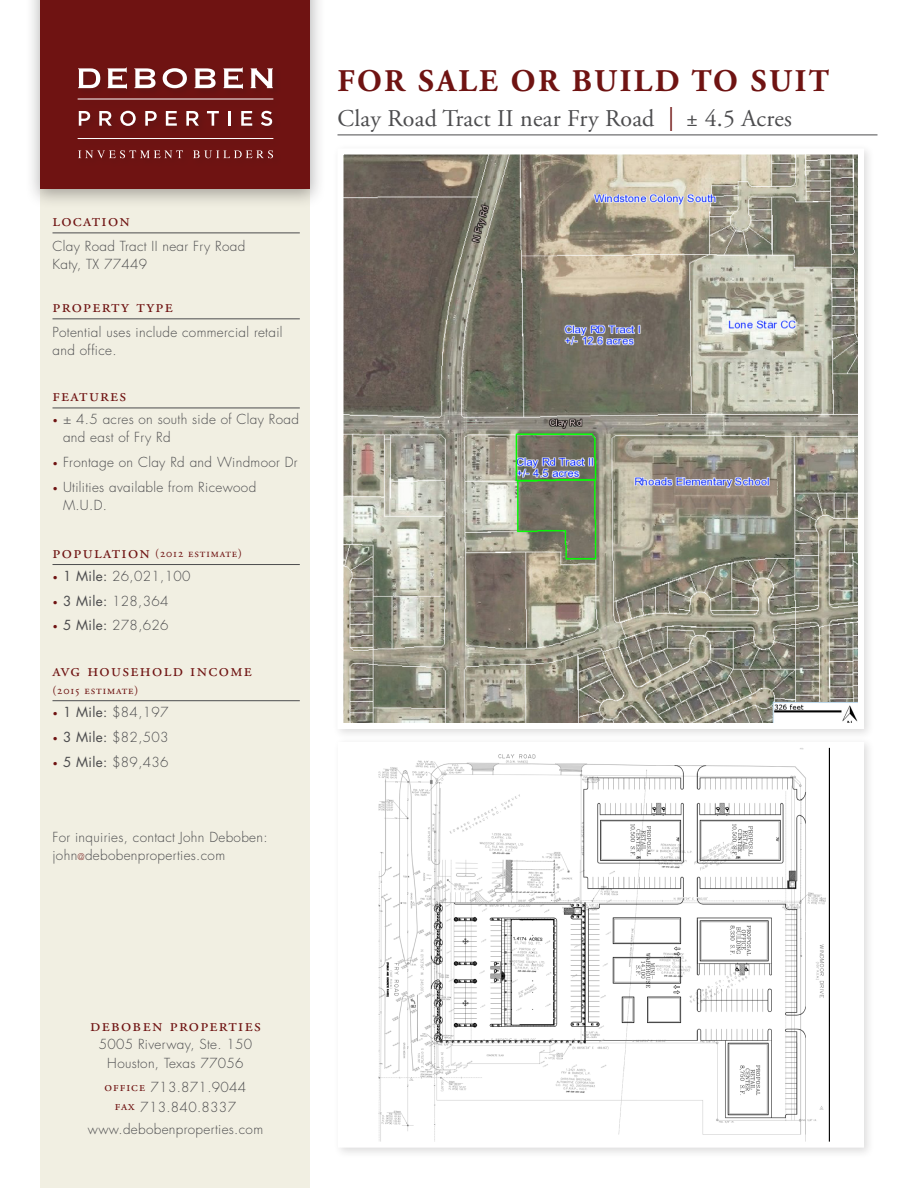
<style>
.page{position:relative;width:918px;height:1188px;background:#fff}
.page>*{position:absolute;margin:0;border:0;box-sizing:border-box;transform-origin:0 0}
.FOR_SALE_TITLE{font:700 31.5px "Adobe Garamond";letter-spacing:.075em;color:#6f1312}
.t1{font:24px "Adobe Garamond";letter-spacing:.01em;color:#4c4c4e}
.Underlined_Title{font:18px "Adobe Garamond Regular SC";letter-spacing:.075em;color:#6f1312}
.Main_Text{font:300 13.5px/18px "Futura";letter-spacing:.025em;color:#4c4c4e}
.Underlined_Title-2{font:12px "Adobe Garamond Regular SC";letter-spacing:.075em;color:#6f1312}
.s1{font-size:9px;color:#6f1312}
.s2{font-size:18px}
.s3{font-weight:400}
.s4{font-style:italic;color:#6f1312}
.s5{font-family:"Adobe Garamond Regular SC";font-weight:400;color:#6f1312}
</style>
<div class="page">
<div style="left:40px;top:0;width:270px;height:1188px;background:#f1efe2"></div>
<div style="left:25px;top:0;width:301px;height:209px;background:#231f20;opacity:.36"></div>
<div style="left:40px;top:0;width:270px;height:189px;background:#6f1312"></div>
<svg style="left:78px;top:68px;width:22px;height:20px"></svg>
<svg style="left:108px;top:67px;width:19px;height:22px"></svg>
<svg style="left:134px;top:68px;width:22px;height:20px"></svg>
<svg style="left:163px;top:68px;width:24px;height:20px"></svg>
<svg style="left:194px;top:68px;width:22px;height:20px"></svg>
<svg style="left:223px;top:67px;width:20px;height:22px"></svg>
<svg style="left:251px;top:68px;width:22px;height:20px"></svg>
<svg style="left:79px;top:111px;width:11px;height:15px"></svg>
<svg style="left:99px;top:111px;width:13px;height:15px"></svg>
<svg style="left:120px;top:111px;width:16px;height:15px"></svg>
<svg style="left:145px;top:111px;width:12px;height:15px"></svg>
<svg style="left:166px;top:111px;width:11px;height:15px"></svg>
<svg style="left:186px;top:111px;width:13px;height:15px"></svg>
<svg style="left:207px;top:111px;width:12px;height:15px"></svg>
<hr style="left:228px;top:111px;width:3px;height:15px;background:#fff">
<svg style="left:241px;top:111px;width:11px;height:15px"></svg>
<svg style="left:261px;top:111px;width:11px;height:15px"></svg>
<svg style="left:78px;top:150px;width:105px;height:8px"></svg>
<svg style="left:193px;top:150px;width:80px;height:8px"></svg>
<hr style="left:78px;top:99px;width:195px;height:1px;background:#fff">
<hr style="left:78px;top:138px;width:195px;height:1px;background:#fff">
<hr style="left:52px;top:233px;width:248px;height:1px;background:#4c4c4e">
<hr style="left:52px;top:319px;width:248px;height:1px;background:#4c4c4e">
<hr style="left:52px;top:408px;width:248px;height:1px;background:#4c4c4e">
<hr style="left:52px;top:564px;width:248px;height:1px;background:#4c4c4e">
<hr style="left:52px;top:700px;width:248px;height:1px;background:#4c4c4e">
<div style="left:332px;top:143px;width:543px;height:597px;background:#231f20;opacity:.15"></div>
<img style="left:345px;top:155px;width:512px;height:567px">
<div style="left:338px;top:148px;width:526px;height:581px;border:6px solid #fff"></div>
<div style="left:333px;top:737px;width:542px;height:422px;background:#231f20;opacity:.15"></div>
<div style="left:341px;top:745px;width:520px;height:400px;background:#fff"></div>
<img style="left:378px;top:749px;width:451px;height:392px">
<hr style="left:338px;top:135px;width:540px;height:1px;background:#4c4c4e">
<p class="Underlined_Title" style="left:52px;top:211px;width:79px">location</p>
<p class="Main_Text" style="left:52px;top:237px;width:194px">Clay Road Tract II near Fry Road<br>Katy, TX 77449</p>
<p class="Underlined_Title" style="left:52px;top:297px;width:122px">property type</p>
<p class="Main_Text" style="left:52px;top:323px;width:232px">Potential uses include commercial retail and office.</p>
<p class="Underlined_Title" style="left:52px;top:386px;width:75px">features</p>
<p class="Main_Text" style="left:63px;top:410px;width:238px;text-indent:-10px"><span class="s1">•</span> ± 4.5 acres on south side of Clay Road and east of Fry Rd</p>
<p class="Main_Text" style="left:52px;top:453px;width:247px"><span class="s1">•</span> Frontage on Clay Rd and Windmoor Dr</p>
<p class="Main_Text" style="left:63px;top:478px;width:195px;text-indent:-10px"><span class="s1">•</span> Utilities available from Ricewood<br>M.U.D.</p>
<p class="Underlined_Title-2" style="left:52px;top:547px;width:191px"><span class="s2">population</span> (2012 estimate)</p>
<p class="Main_Text" style="left:52px;top:567px;width:140px"><span class="s1">•</span> <span class="s3">1 Mile:</span> 26,021,100</p>
<p class="Main_Text" style="left:52px;top:592px;width:118px"><span class="s1">•</span> <span class="s3">3 Mile:</span> 128,364</p>
<p class="Main_Text" style="left:52px;top:617px;width:118px"><span class="s1">•</span> <span class="s3">5 Mile:</span> 278,626</p>
<p class="Underlined_Title" style="left:52px;top:660px;width:201px">avg household income</p>
<p class="Underlined_Title-2" style="left:52px;top:683px;width:87px">(2015 estimate)</p>
<p class="Main_Text" style="left:52px;top:703px;width:118px"><span class="s1">•</span> <span class="s3">1 Mile:</span> $84,197</p>
<p class="Main_Text" style="left:52px;top:728px;width:118px"><span class="s1">•</span> <span class="s3">3 Mile:</span> $82,503</p>
<p class="Main_Text" style="left:52px;top:753px;width:118px"><span class="s1">•</span> <span class="s3">5 Mile:</span> $89,436</p>
<p class="Main_Text" style="left:52px;top:829px;width:217px">For inquiries, contact John Deboben: john<span class="s1">@</span>debobenproperties.com</p>
<p class="FOR_SALE_TITLE" style="left:338px;top:63px;width:493px">FOR SALE OR BUILD TO SUIT</p>
<p class="t1" style="left:338px;top:106px;width:456px">Clay Road Tract II near Fry Road <span class="s4">|</span> ± 4.5 Acres</p>
<h3 class="Underlined_Title" style="left:90px;top:1016px;width:172px">deboben properties</h3>
<p class="Main_Text" style="left:99px;top:1034px;width:155px;line-height:19.5px;text-align:center">5005 Riverway, Ste. 150<br>Houston, Texas 77056</p>
<p class="Main_Text" style="left:105px;top:1078px;width:143px;line-height:19.5px;text-align:center"><span class="s5">office</span> 713.871.9044 <span class="s5">fax</span> 713.840.8337</p>
<p class="Main_Text" style="left:88px;top:1120px;width:177px">www.debobenproperties.com</p>
</div>
